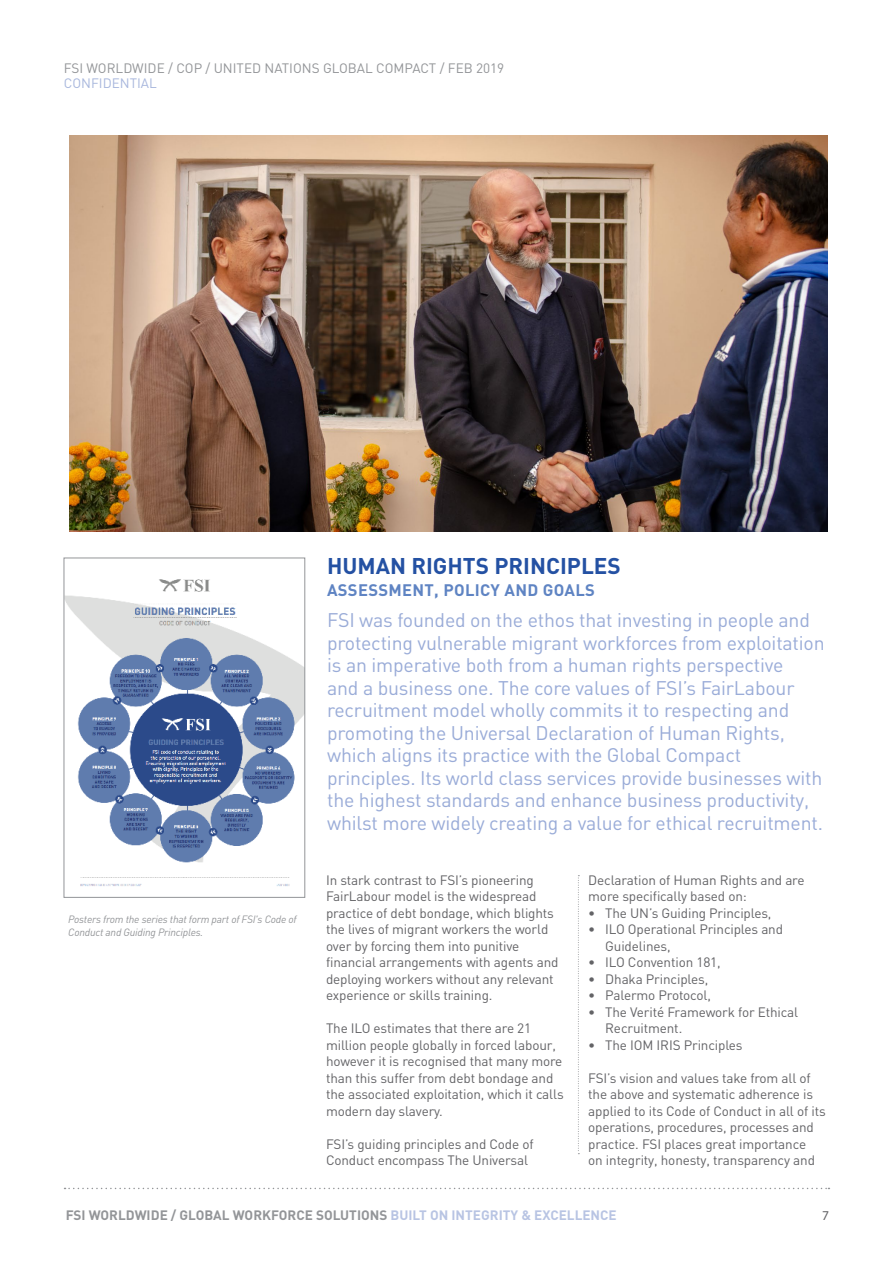
<style>
.page{position:relative;width:893px;height:1263px;background:#fff}
.page>*{position:absolute;margin:0;border:0;box-sizing:border-box;transform-origin:0 0}
.t1{font:700 22.5px "DIN";color:#2451a3}
.t2{font:19.5px/22.5px "DIN";letter-spacing:-.01em;color:#9aacd8}
.t3{font:700 16.5px "DIN";letter-spacing:.02em;color:#5f84c3}
.t4{font:13.5px/16.5px "DIN";letter-spacing:-.01em;color:#636366}
.t5{font:700 13.5px "DIN";color:#939598}
.t6{font:13.5px "DIN";color:#939598}
.t7{font:13.5px "DIN";color:#a8b7dd}
.t8{font:13.5px "Myriad Pro";color:#636366}
.t9{font:italic 10.5px/13.5px "DIN";letter-spacing:-.02em;color:#939598}
.s1{color:#b8c4e3}
</style>
<div class="page">
<svg style="left:65px;top:1188px;width:764px;height:1px"></svg>
<img style="left:69px;top:135px;width:758px;height:397px">
<svg style="left:578px;top:875px;width:1px;height:279px"></svg>
<img style="left:66px;top:579px;width:237px;height:307px">
<div style="left:64px;top:558px;width:241px;height:339px;border:1px solid #939598"></div>
<p class="t6" style="left:64px;top:60px;width:442px">FSI WORLDWIDE / COP / UNITED NATIONS GLOBAL COMPACT / FEB 2019</p>
<p class="t7" style="left:64px;top:75px;width:95px">CONFIDENTIAL</p>
<p class="t9" style="left:68px;top:912px;width:230px">Posters from the series that form part of FSI's Code of<br>Conduct and Guiding Principles.</p>
<h1 class="t1" style="left:327px;top:551px;width:295px">HUMAN RIGHTS PRINCIPLES</h1>
<p class="t3" style="left:327px;top:579px;width:269px">ASSESSMENT, POLICY AND GOALS</p>
<p class="t2" style="left:327px;top:609px;width:499px">FSI was founded on the ethos that investing in people and protecting vulnerable migrant workforces from exploitation is an imperative both from a human rights perspective<br>and a business one. The core values of FSI’s FairLabour recruitment model wholly commits it to respecting and promoting the Universal Declaration of Human Rights, which aligns its practice with the Global Compact principles. Its world class services provide businesses with the highest standards and enhance business productivity, whilst more widely creating a value for ethical recruitment.</p>
<p class="t4" style="left:326px;top:871px;width:234px">In stark contrast to FSI’s pioneering FairLabour model is the widespread practice of debt bondage, which blights the lives of migrant workers the world over by forcing them into punitive financial arrangements with agents and deploying workers without any relevant experience or skills training.</p>
<p class="t4" style="left:326px;top:1020px;width:239px">The ILO estimates that there are 21 million people globally in forced labour, however it is recognised that many more than this suffer from debt bondage and the associated exploitation, which it calls modern day slavery.</p>
<p class="t4" style="left:326px;top:1135px;width:209px">FSI’s guiding principles and Code of<br>Conduct encompass The Universal</p>
<p class="t4" style="left:588px;top:871px;width:218px">Declaration of Human Rights and are more specifically based on:</p>
<p class="t4" style="left:588px;top:904px;width:185px">• The UN’s Guiding Principles,</p>
<p class="t4" style="left:605px;top:921px;width:179px;text-indent:-17px">• ILO Operational Principles and<br>Guidelines,</p>
<p class="t4" style="left:588px;top:954px;width:134px">• ILO Convention 181,</p>
<p class="t4" style="left:588px;top:970px;width:121px">• Dhaka Principles,</p>
<p class="t4" style="left:588px;top:987px;width:124px">• Palermo Protocol,</p>
<p class="t4" style="left:605px;top:1003px;width:194px;text-indent:-17px">• The Verité Framework for Ethical<br>Recruitment.</p>
<p class="t4" style="left:588px;top:1036px;width:156px">• The IOM IRIS Principles</p>
<p class="t4" style="left:588px;top:1069px;width:239px">FSI’s vision and values take from all of the above and systematic adherence is applied to its Code of Conduct in all of its operations, procedures, processes and practice. FSI places great importance<br>on integrity, honesty, transparency and</p>
<p class="t5" style="left:66px;top:1207px;width:553px">FSI WORLDWIDE / GLOBAL WORKFORCE SOLUTIONS <span class="s1">BUILT ON INTEGRITY &amp; EXCELLENCE</span></p>
<p class="t8" style="left:822px;top:1207px;width:8px">7</p>
</div>
